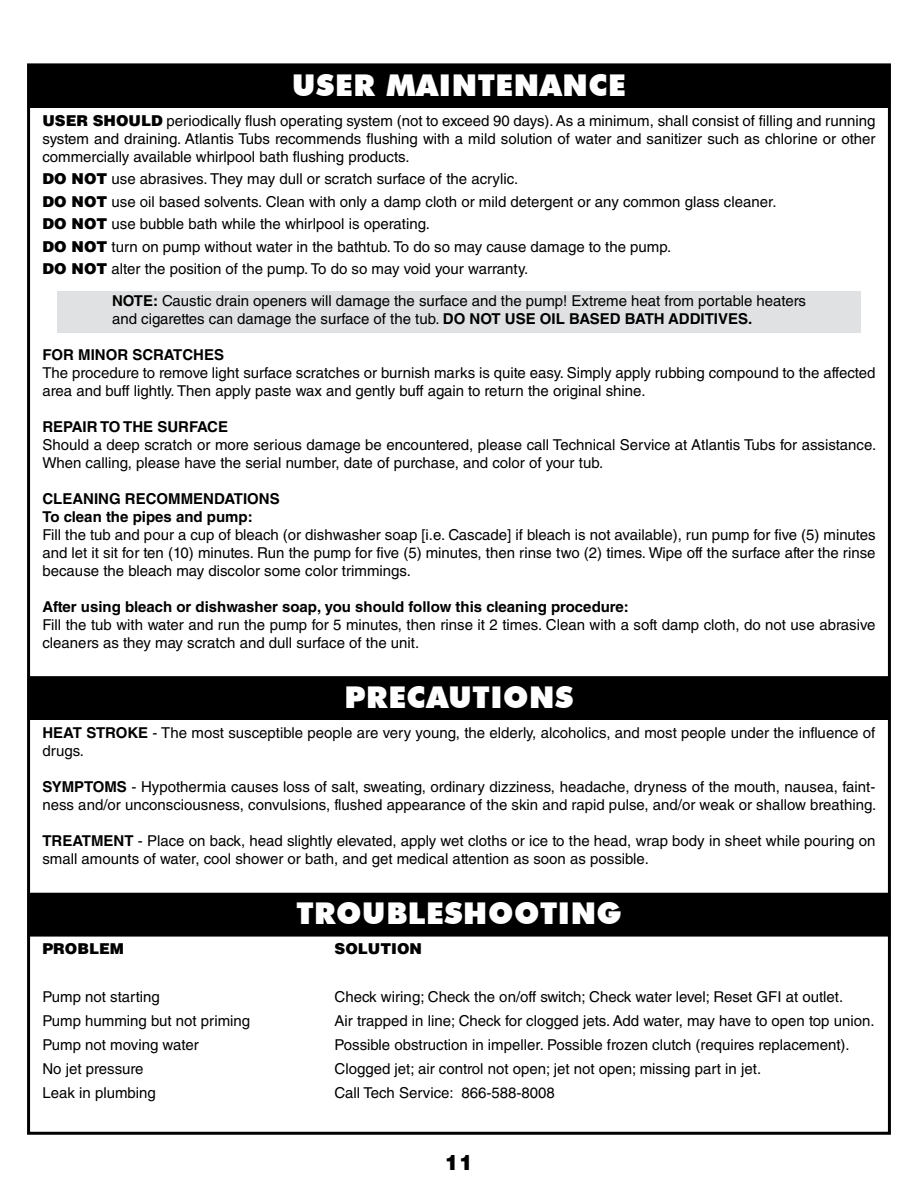
<style>
.page{position:relative;width:918px;height:1188px;background:#fff}
.page>*{position:absolute;margin:0;border:0;box-sizing:border-box;transform-origin:0 0}
.t1{font:900 30px "Futura BT";letter-spacing:.02em;color:#fff}
.t2{font:900 21px "Helvetica LT Std";color:#000}
.t3{font:15px/18px "Helvetica LT Std";color:#000}
.t4{font:700 15px/18px "Helvetica LT Std";color:#000}
.t5{font:900 15px "Helvetica LT Std";color:#000}
.s1{font-weight:900}
.s2{font-weight:700}
</style>
<div class="page">
<div style="left:29px;top:65px;width:860px;height:42px;background:#000"></div>
<div style="left:28px;top:64px;width:862px;height:44px;border:2px solid #000"></div>
<div style="left:29px;top:677px;width:860px;height:42px;background:#000"></div>
<div style="left:28px;top:676px;width:862px;height:44px;border:2px solid #000"></div>
<div style="left:29px;top:893px;width:860px;height:43px;background:#000"></div>
<div style="left:28px;top:893px;width:862px;height:44px;border:2px solid #000"></div>
<div style="left:57px;top:291px;width:804px;height:42px;background:#e0e1e2"></div>
<h1 class="t1" style="left:292px;top:67px;width:335px">USER MAINTENANCE</h1>
<p class="t3" style="left:42px;top:112px;width:835px;text-align:justify"><span class="s1">USER SHOULD</span> periodically flush operating system (not to exceed 90 days). As a minimum, shall consist of filling and running system and draining. Atlantis Tubs recommends flushing with a mild solution of water and sanitizer such as chlorine or other commercially available whirlpool bath flushing products.</p>
<p class="t3" style="left:42px;top:168px;width:736px;line-height:22.5px"><span class="s1">DO NOT</span> use abrasives. They may dull or scratch surface of the acrylic.<br><span class="s1">DO NOT</span> use oil based solvents. Clean with only a damp cloth or mild detergent or any common glass cleaner.<br><span class="s1">DO NOT</span> use bubble bath while the whirlpool is operating.<br><span class="s1">DO NOT</span> turn on pump without water in the bathtub. To do so may cause damage to the pump.<br><span class="s1">DO NOT</span> alter the position of the pump. To do so may void your warranty.</p>
<p class="t3" style="left:112px;top:292px;width:695px"><span class="s2">NOTE:</span> Caustic drain openers will damage the surface and the pump! Extreme heat from portable heaters and cigarettes can damage the surface of the tub. <span class="s2">DO NOT USE OIL BASED BATH ADDITIVES.</span></p>
<p class="t4" style="left:42px;top:345px;width:183px">FOR MINOR SCRATCHES</p>
<p class="t3" style="left:42px;top:364px;width:834px">The procedure to remove light surface scratches or burnish marks is quite easy. Simply apply rubbing compound to the affected area and buff lightly. Then apply paste wax and gently buff again to return the original shine.</p>
<p class="t4" style="left:42px;top:417px;width:187px">REPAIR TO THE SURFACE</p>
<p class="t3" style="left:42px;top:436px;width:835px">Should a deep scratch or more serious damage be encountered, please call Technical Service at Atlantis Tubs for assistance.<br>When calling, please have the serial number, date of purchase, and color of your tub.</p>
<p class="t4" style="left:42px;top:489px;width:239px">CLEANING RECOMMENDATIONS<br>To clean the pipes and pump:</p>
<p class="t3" style="left:42px;top:526px;width:835px;text-align:justify">Fill the tub and pour a cup of bleach (or dishwasher soap [i.e. Cascade] if bleach is not available), run pump for five (5) minutes and let it sit for ten (10) minutes. Run the pump for five (5) minutes, then rinse two (2) times. Wipe off the surface after the rinse because the bleach may discolor some color trimmings.</p>
<p class="t4" style="left:42px;top:597px;width:588px">After using bleach or dishwasher soap, you should follow this cleaning procedure:</p>
<p class="t3" style="left:42px;top:616px;width:835px">Fill the tub with water and run the pump for 5 minutes, then rinse it 2 times. Clean with a soft damp cloth, do not use abrasive cleaners as they may scratch and dull surface of the unit.</p>
<h1 class="t1" style="left:344px;top:679px;width:231px">PRECAUTIONS</h1>
<p class="t3" style="left:42px;top:724px;width:834px"><span class="s2">HEAT STROKE</span> - The most susceptible people are very young, the elderly, alcoholics, and most people under the influence of drugs.</p>
<p class="t3" style="left:42px;top:778px;width:835px"><span class="s2">SYMPTOMS</span> - Hypothermia causes loss of salt, sweating, ordinary dizziness, headache, dryness of the mouth, nausea, faint&shy;ness and/or unconsciousness, convulsions, flushed appearance of the skin and rapid pulse, and/or weak or shallow breathing.</p>
<p class="t3" style="left:42px;top:832px;width:834px"><span class="s2">TREATMENT</span> - Place on back, head slightly elevated, apply wet cloths or ice to the head, wrap body in sheet while pouring on small amounts of water, cool shower or bath, and get medical attention as soon as possible.</p>
<p class="t5" style="left:42px;top:939px;width:83px">PROBLEM</p>
<p class="t3" style="left:42px;top:985px;width:209px;line-height:24px">Pump not starting<br>Pump humming but not priming<br>Pump not moving water<br>No jet pressure<br>Leak in plumbing</p>
<h1 class="t1" style="left:296px;top:895px;width:327px">TROUBLESHOOTING</h1>
<p class="t5" style="left:335px;top:939px;width:89px">SOLUTION</p>
<p class="t3" style="left:335px;top:985px;width:542px;line-height:24px">Check wiring; Check the on/off switch; Check water level; Reset GFI at outlet.<br>Air trapped in line; Check for clogged jets. Add water, may have to open top union.<br>Possible obstruction in impeller. Possible frozen clutch (requires replacement).<br>Clogged jet; air control not open; jet not open; missing part in jet.<br>Call Tech Service: 866-588-8008</p>
<h2 class="t2" style="left:445px;top:1149px;width:30px">11</h2>
</div>
